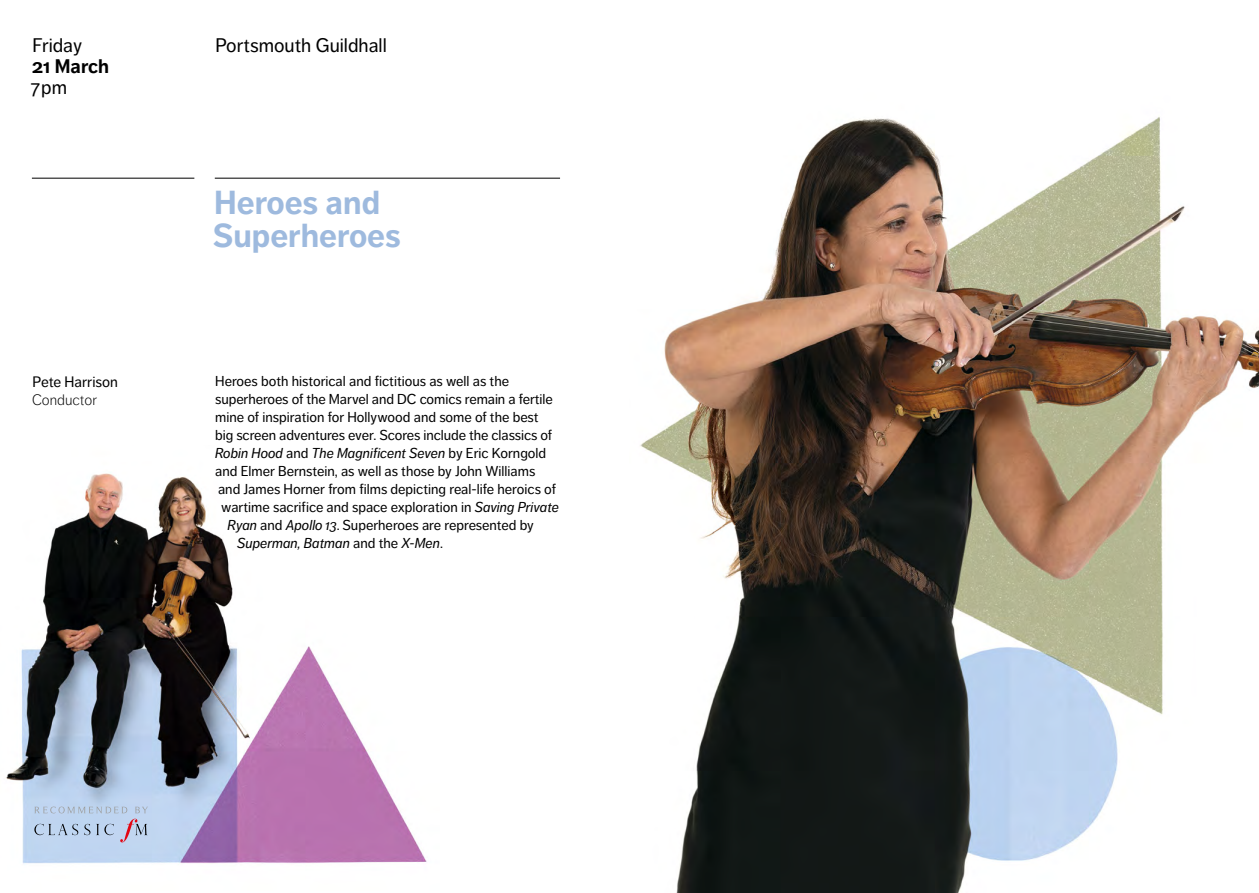
<style>
.page{position:relative;width:1259px;height:893px;background:#fff}
.page>*{position:absolute;margin:0;border:0;box-sizing:border-box;transform-origin:0 0}
.t1{font:700 33px/33px "Dagny Pro";color:#9ebade}
.t2{font:19.5px "Dagny Pro";color:#000}
.t3{font:700 19.5px "Dagny Pro";color:#000}
.t4{font:15px "Dagny Pro";color:#000}
.t5{font:300 15px "Dagny Pro";color:#000}
.t6{font:14.25px "Dagny Pro";color:#000}
.t7{font:italic 14.25px "Dagny Pro";color:#000}
.s1{font-style:normal}
.s2{font-style:italic}
</style>
<div class="page">
<img style="left:640px;top:116px;width:619px;height:777px">
<img style="left:22px;top:473px;width:405px;height:391px">
<hr style="left:215px;top:178px;width:345px;height:1px;background:#000">
<hr style="left:32px;top:178px;width:162px;height:1px;background:#000">
<svg style="left:6px;top:648px;width:421px;height:213px"></svg>
<svg style="left:640px;top:648px;width:619px;height:213px"></svg>
<svg style="left:34px;top:807px;width:114px;height:6px"></svg>
<svg style="left:34px;top:819px;width:114px;height:23px;background:#b4c2dc"></svg>
<h2 class="t2" style="left:32px;top:34px;width:51px">Friday</h2>
<h2 class="t3" style="left:32px;top:55px;width:78px">21 March</h2>
<h2 class="t2" style="left:31px;top:76px;width:38px">7pm</h2>
<p class="t4" style="left:33px;top:373px;width:87px">Pete Harrison</p>
<p class="t5" style="left:32px;top:391px;width:66px">Conductor</p>
<h2 class="t2" style="left:215px;top:34px;width:173px">Portsmouth Guildhall</h2>
<h1 class="t1" style="left:213px;top:187px;width:189px">Heroes and<br>Superheroes</h1>
<p class="t6" style="left:215px;top:373px;width:295px">Heroes both historical and fictitious as well as the</p>
<p class="t6" style="left:215px;top:391px;width:339px">superheroes of the Marvel and DC comics remain a fertile</p>
<p class="t6" style="left:215px;top:409px;width:325px">mine of inspiration for Hollywood and some of the best</p>
<p class="t6" style="left:215px;top:427px;width:338px">big screen adventures ever. Scores include the classics of</p>
<p class="t7" style="left:215px;top:445px;width:332px">Robin Hood <span class="s1">and</span> The Magnificent Seven <span class="s1">by Eric Korngold</span></p>
<p class="t6" style="left:215px;top:463px;width:322px">and Elmer Bernstein, as well as those by John Williams</p>
<p class="t6" style="left:218px;top:481px;width:339px">and James Horner from films depicting real-life heroics of</p>
<p class="t6" style="left:221px;top:499px;width:339px">wartime sacrifice and space exploration in <span class="s2">Saving Private</span></p>
<p class="t6" style="left:228px;top:517px;width:308px"><span class="s2">Ryan</span> and <span class="s2">Apollo 13</span>. Superheroes are represented by</p>
<p class="t7" style="left:237px;top:535px;width:207px">Superman, Batman <span class="s1">and the</span> X-Men<span class="s1">.</span></p>
</div>
